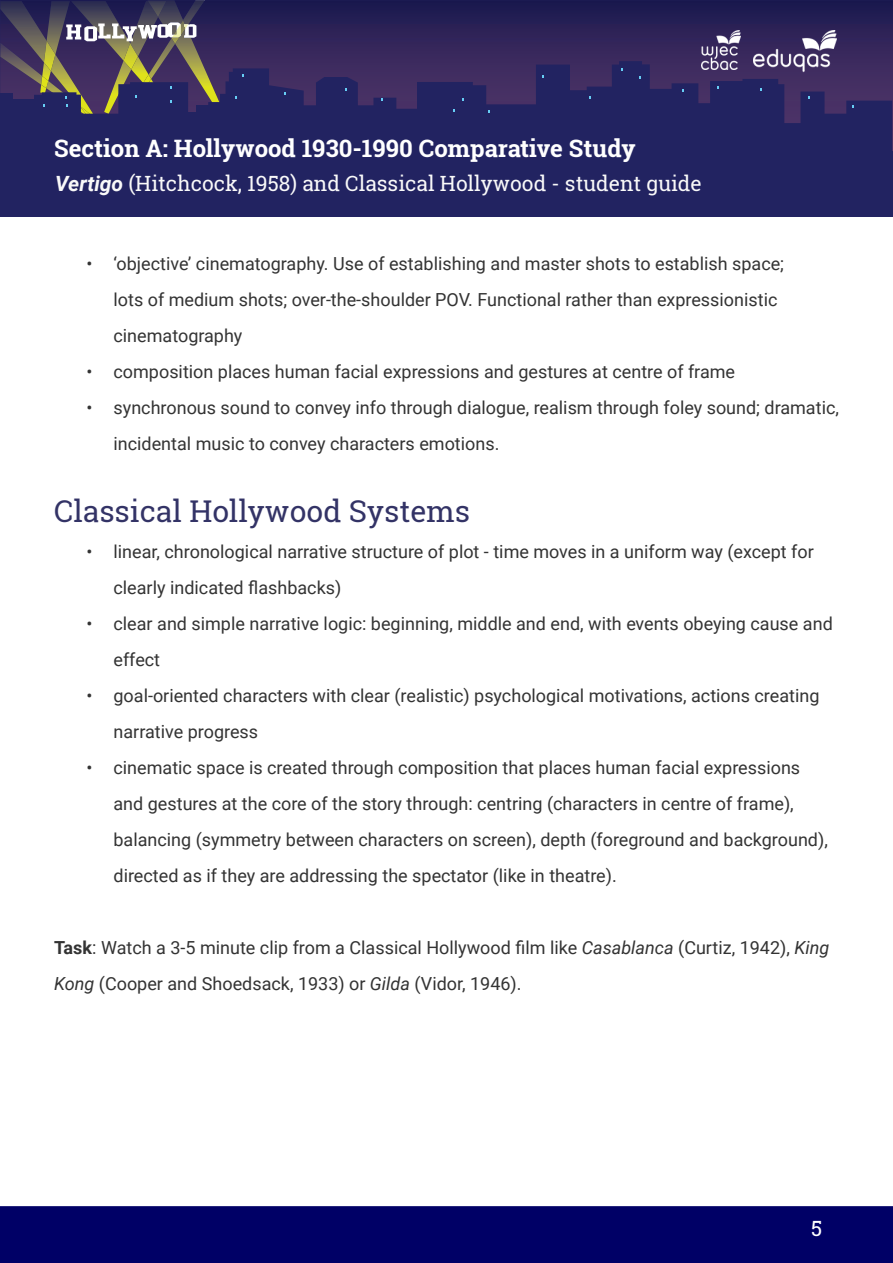
<style>
.page{position:relative;width:893px;height:1263px;background:#fff}
.page>*{position:absolute;margin:0;border:0;box-sizing:border-box;transform-origin:0 0}
.t1{font:30px "Roboto Slab";color:#336}
.t2{font:700 24px "Roboto Slab";color:#fff}
.t3{font:21px "Roboto Slab";color:#f9f9f9}
.t4{font:21px "Roboto Slab";color:#fff}
.Paragraph_text{font:18px/36px "Roboto";color:#333}
.s1{font-family:"Roboto";font-weight:700;font-style:italic}
.s2{font-weight:700}
.s3{font-style:italic}
</style>
<div class="page">
<svg style="left:0;top:0;width:893px;height:152px;background:#2a2055"></svg>
<img style="left:93px;top:1px;width:28px;height:60px">
<img style="left:205px;top:0;width:15px;height:61px">
<img style="left:0;top:1px;width:93px;height:42px">
<img style="left:44px;top:41px;width:11px;height:2px">
<img style="left:121px;top:0;width:84px;height:61px">
<img style="left:172px;top:20px;width:13px;height:24px">
<img style="left:0;top:43px;width:97px;height:18px">
<svg style="left:66px;top:22px;width:130px;height:19px"></svg>
<svg style="left:0;top:61px;width:892px;height:91px;background:#302b60"></svg>
<div style="left:0;top:152px;width:893px;height:65px;background:#222361"></div>
<div style="left:0;top:94px;width:13px;height:36px;background:#222361"></div>
<div style="left:13px;top:100px;width:27px;height:26px;background:#222361"></div>
<div style="left:183px;top:113px;width:27px;height:16px;background:#222361"></div>
<div style="left:196px;top:105px;width:28px;height:16px;background:#222361"></div>
<div style="left:0;top:1206px;width:893px;height:57px;background:#006"></div>
<img style="left:702px;top:30px;width:38px;height:39px">
<img style="left:753px;top:30px;width:83px;height:43px">
<h2 class="t2" style="left:54px;top:132px;width:583px">Section A: Hollywood 1930-1990 Comparative Study</h2>
<p class="t3" style="left:55px;top:169px;width:648px"><span class="s1">Vertigo</span> (Hitchcock, 1958) and Classical Hollywood - student guide</p>
<p class="Paragraph_text" style="left:114px;top:245px;width:672px;text-indent:-27px">• ‘objective’ cinematography. Use of establishing and master shots to establish space; lots of medium shots; over-the-shoulder POV. Functional rather than expressionistic cinematography</p>
<p class="Paragraph_text" style="left:87px;top:353px;width:650px">• composition places human facial expressions and gestures at centre of frame</p>
<p class="Paragraph_text" style="left:114px;top:389px;width:727px;text-indent:-27px">• synchronous sound to convey info through dialogue, realism through foley sound; dramatic, incidental music to convey characters emotions.</p>
<p class="t1" style="left:54px;top:491px;width:418px">Classical Hollywood Systems</p>
<p class="Paragraph_text" style="left:114px;top:533px;width:702px;text-indent:-27px">• linear, chronological narrative structure of plot - time moves in a uniform way (except for clearly indicated flashbacks)</p>
<p class="Paragraph_text" style="left:114px;top:605px;width:721px;text-indent:-27px">• clear and simple narrative logic: beginning, middle and end, with events obeying cause and effect</p>
<p class="Paragraph_text" style="left:114px;top:677px;width:707px;text-indent:-27px">• goal-oriented characters with clear (realistic) psychological motivations, actions creating narrative progress</p>
<p class="Paragraph_text" style="left:114px;top:749px;width:716px;text-indent:-27px">• cinematic space is created through composition that places human facial expressions and gestures at the core of the story through: centring (characters in centre of frame), balancing (symmetry between characters on screen), depth (foreground and background), directed as if they are addressing the spectator (like in theatre).</p>
<p class="Paragraph_text" style="left:54px;top:929px;width:777px"><span class="s2">Task</span>: Watch a 3-5 minute clip from a Classical Hollywood film like <span class="s3">Casablanca</span> (Curtiz, 1942), <span class="s3">King<br>Kong</span> (Cooper and Shoedsack, 1933) or <span class="s3">Gilda</span> (Vidor, 1946).</p>
<p class="t4" style="left:811px;top:1214px;width:13px">5</p>
</div>
